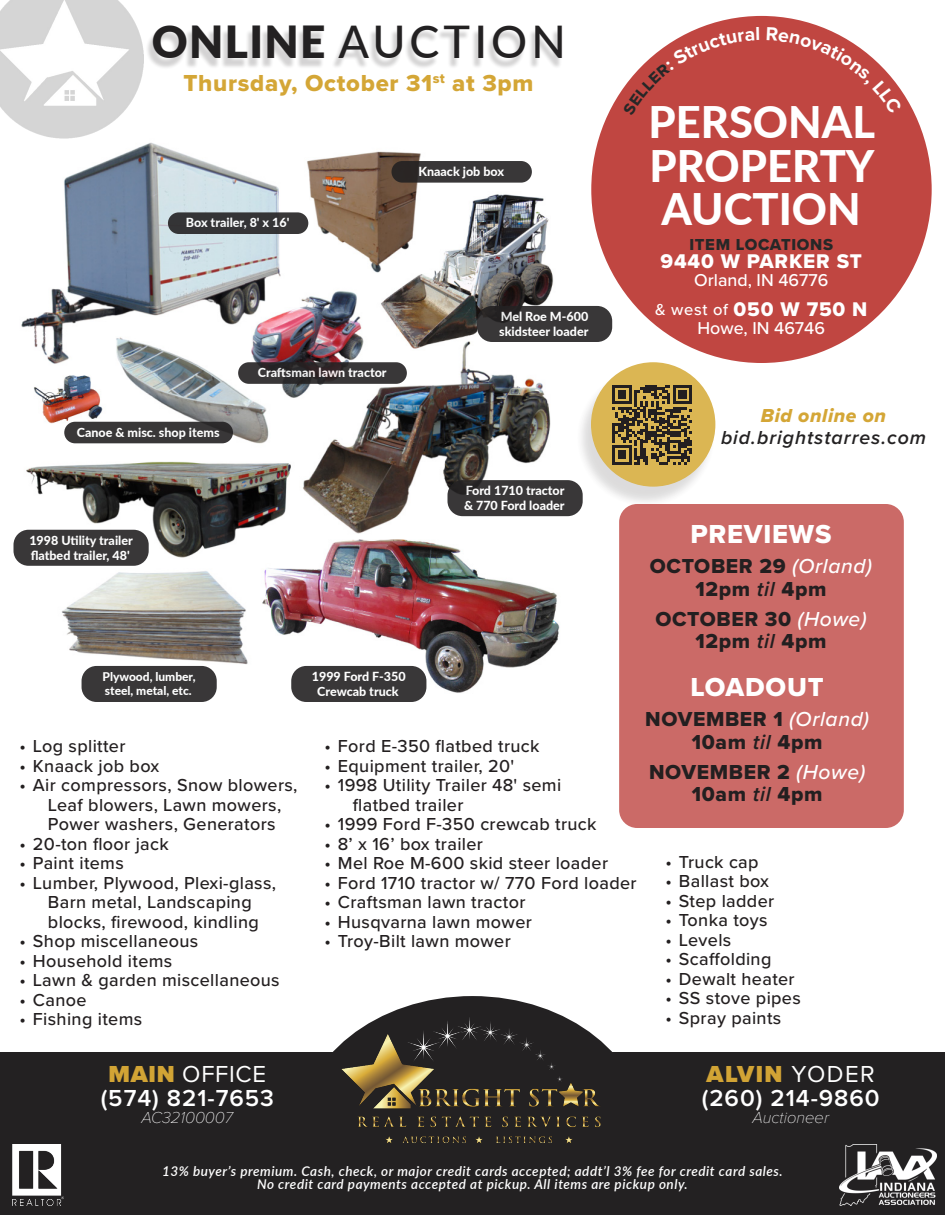
<style>
.page{position:relative;width:945px;height:1215px;background:#fff}
.page>*{position:absolute;margin:0;border:0;box-sizing:border-box;transform-origin:0 0}
.t1{font:500 45px "Lato";letter-spacing:.09em;color:#232122}
.t2{font:800 43.5px "Lato";color:#fff}
.t3{font:27px "Proxima Nova Extrabld";letter-spacing:.03em;color:#fff}
.t4{font:600 24px "Proxima Nova";letter-spacing:.04em;color:#fff}
.t5{font:24px "Proxima Nova Extrabld";letter-spacing:.03em;color:#d4a636}
.t6{font:24px "Proxima Nova";letter-spacing:.03em;color:#fff}
.t7{font:900 24px "Proxima Nova";letter-spacing:.06em;color:#d2a435}
.t8{font:21px "Proxima Nova Extrabld";letter-spacing:.03em;color:#231f20}
.t9{font:20.55px "Proxima Nova Extrabld";letter-spacing:.04em;color:#fff}
.t10{font:italic 600 19.5px "Proxima Nova";letter-spacing:.05em;color:#242223}
.t11{font:19.5px "Proxima Nova Extrabld It";letter-spacing:.03em;color:#d4a636}
.t12{font:500 18px/19.5px "Proxima Nova";letter-spacing:.02em;color:#231f20}
.t13{font:500 17.85px "Proxima Nova";color:#fff}
.t14{font:italic 100 16.5px "Proxima Nova";color:#fff}
.t15{font:16.5px "Proxima Nova Extrabld";letter-spacing:.04em;color:#262727}
.t16{font:italic 600 13.5px "Lato";letter-spacing:.04em;color:#fff}
.t17{font:800 12.45px/15px "Lato";color:#fff}
.t18{font:800 12px/14.4px "Lato";color:#fff}
.s1{font-weight:900;font-size:44.25px}
.s2{font-family:"Proxima Nova";font-weight:500;font-size:16.5px}
.s3{font-family:"Proxima Nova";font-weight:500;font-style:italic;color:#fff}
.s4{font-family:"Proxima Nova";font-weight:600;font-style:italic}
.s5{font-weight:900;color:#d2a435}
.s6{font-weight:400;color:#fff}
</style>
<div class="page">
<img style="left:19px;top:138px;width:567px;height:564px">
<svg style="left:477px;top:306px;width:135px;height:36px;background:#373535"></svg>
<div style="left:392px;top:161px;width:140px;height:22px;background:linear-gradient(to right,#2e2b2a,#403e40);border-radius:11px"></div>
<div style="left:82px;top:666px;width:135px;height:36px;background:#393738;border-radius:15px"></div>
<div style="left:64px;top:422px;width:169px;height:21px;background:#393738;border-radius:11px"></div>
<div style="left:13px;top:530px;width:136px;height:36px;background:#393738;border-radius:15px"></div>
<div style="left:0;top:1052px;width:945px;height:119px;background:#232122"></div>
<img style="left:333px;top:996px;width:279px;height:148px">
<div style="left:591px;top:16px;width:341px;height:347px;background:#c04641;border-radius:50%"></div>
<div style="left:0;top:1158px;width:945px;height:57px;background:#232122"></div>
<img style="left:840px;top:1144px;width:97px;height:62px">
<img style="left:13px;top:1144px;width:51px;height:62px">
<div style="left:575px;top:367px;width:141px;height:141px;background:#231f20;opacity:.2"></div>
<div style="left:591px;top:362px;width:124px;height:125px;background:#dbb653;border-radius:50%"></div>
<svg style="left:612px;top:385px;width:80px;height:80px"></svg>
<div style="left:145px;top:29px;width:417px;height:41px;background:#231f20;opacity:.2"></div>
<div style="left:619px;top:504px;width:285px;height:324px;background:#cb6a67;border-radius:18px"></div>
<img style="left:0;top:0;width:143px;height:138px">
<div style="left:168px;top:212px;width:140px;height:22px;background:#343436;border-radius:11px"></div>
<svg style="left:447px;top:480px;width:136px;height:36px;background:#393738"></svg>
<div style="left:291px;top:666px;width:135px;height:36px;background:#393738;border-radius:15px"></div>
<svg style="left:238px;top:362px;width:169px;height:22px;background:#363334"></svg>
<svg style="left:623px;top:27px;width:79px;height:62px"></svg>
<svg style="left:821px;top:27px;width:81px;height:65px"></svg>
<p class="t1" style="left:152px;top:9px;width:415px"><span class="s1">ONLINE</span> AUCTION</p>
<p class="t5" style="left:183px;top:65px;width:352px">Thursday, October 31<sup>st</sup> at 3pm</p>
<p class="t17" style="left:186px;top:215px;width:105px">Box trailer, 8' x 16'</p>
<p class="t17" style="left:418px;top:164px;width:87px">Knaack job box</p>
<p class="t17" style="left:77px;top:424px;width:144px">Canoe &amp; misc. shop items</p>
<p class="t17" style="left:258px;top:365px;width:130px">Craftsman lawn tractor</p>
<p class="t17" style="left:499px;top:308px;width:91px">Mel Roe M-600 skidsteer loader</p>
<p class="t2" style="left:649px;top:90px;width:228px">PERSONAL</p>
<p class="t2" style="left:650px;top:133px;width:226px">PROPERTY</p>
<p class="t2" style="left:662px;top:177px;width:201px">AUCTION</p>
<p class="t15" style="left:689px;top:232px;width:145px">ITEM LOCATIONS</p>
<p class="t9" style="left:661px;top:246px;width:203px">9440 W PARKER ST</p>
<p class="t13" style="left:694px;top:267px;width:136px">Orland, IN 46776</p>
<p class="t9" style="left:655px;top:294px;width:214px"><span class="s2">&amp; west of</span> 050 W 750 N</p>
<p class="t13" style="left:698px;top:315px;width:129px">Howe, IN 46746</p>
<p class="t11" style="left:761px;top:401px;width:127px">Bid online on</p>
<p class="t10" style="left:721px;top:423px;width:207px">bid.brightstarres.com</p>
<p class="t17" style="left:464px;top:483px;width:102px">Ford 1710 tractor &amp; 770 Ford loader</p>
<p class="t17" style="left:29px;top:532px;width:105px">1998 Utility trailer flatbed trailer, 48'</p>
<p class="t3" style="left:690px;top:514px;width:143px">PREVIEWS</p>
<p class="t8" style="left:650px;top:551px;width:224px">OCTOBER 29 <span class="s3">(Orland)</span></p>
<p class="t8" style="left:695px;top:573px;width:133px">12pm <span class="s4">til</span> 4pm</p>
<p class="t8" style="left:655px;top:603px;width:213px">OCTOBER 30 <span class="s3">(Howe)</span></p>
<p class="t8" style="left:695px;top:626px;width:133px">12pm <span class="s4">til</span> 4pm</p>
<p class="t18" style="left:102px;top:669px;width:95px">Plywood, lumber, steel, metal, etc.</p>
<p class="t12" style="left:19px;top:736px;width:108px">• Log splitter</p>
<p class="t12" style="left:19px;top:755px;width:141px">• Knaack job box</p>
<p class="t12" style="left:48px;top:775px;width:251px;text-indent:-29px">• Air compressors, Snow blowers,<br>Leaf blowers, Lawn mowers,<br>Power washers, Generators</p>
<p class="t12" style="left:19px;top:833px;width:151px">• 20-ton floor jack</p>
<p class="t12" style="left:19px;top:853px;width:106px">• Paint items</p>
<p class="t12" style="left:48px;top:872px;width:230px;text-indent:-29px">• Lumber, Plywood, Plexi-glass,<br>Barn metal, Landscaping blocks, firewood, kindling</p>
<p class="t12" style="left:19px;top:931px;width:180px">• Shop miscellaneous</p>
<p class="t12" style="left:19px;top:950px;width:154px">• Household items</p>
<p class="t12" style="left:19px;top:970px;width:262px">• Lawn &amp; garden miscellaneous</p>
<p class="t12" style="left:19px;top:989px;width:69px">• Canoe</p>
<p class="t12" style="left:19px;top:1009px;width:124px">• Fishing items</p>
<p class="t17" style="left:312px;top:668px;width:95px;text-align:center">1999 Ford F-350<br>Crewcab truck</p>
<p class="t12" style="left:324px;top:736px;width:217px">• Ford E-350 flatbed truck</p>
<p class="t12" style="left:324px;top:755px;width:191px">• Equipment trailer, 20'</p>
<p class="t12" style="left:353px;top:775px;width:210px;text-indent:-29px">• 1998 Utility Trailer 48' semi flatbed trailer</p>
<p class="t12" style="left:324px;top:814px;width:274px">• 1999 Ford F-350 crewcab truck</p>
<p class="t12" style="left:324px;top:833px;width:160px">• 8’ x 16’ box trailer</p>
<p class="t12" style="left:324px;top:853px;width:285px">• Mel Roe M-600 skid steer loader</p>
<p class="t12" style="left:324px;top:872px;width:314px">• Ford 1710 tractor w/ 770 Ford loader</p>
<p class="t12" style="left:324px;top:892px;width:203px">• Craftsman lawn tractor</p>
<p class="t12" style="left:324px;top:911px;width:209px">• Husqvarna lawn mower</p>
<p class="t12" style="left:324px;top:931px;width:188px">• Troy-Bilt lawn mower</p>
<p class="t3" style="left:690px;top:667px;width:135px">LOADOUT</p>
<p class="t8" style="left:645px;top:704px;width:225px">NOVEMBER 1 <span class="s3">(Orland)</span></p>
<p class="t8" style="left:692px;top:726px;width:132px">10am <span class="s4">til</span> 4pm</p>
<p class="t8" style="left:649px;top:756px;width:218px">NOVEMBER 2 <span class="s3">(Howe)</span></p>
<p class="t8" style="left:692px;top:779px;width:132px">10am <span class="s4">til</span> 4pm</p>
<p class="t12" style="left:665px;top:851px;width:95px">• Truck cap</p>
<p class="t12" style="left:665px;top:871px;width:105px">• Ballast box</p>
<p class="t12" style="left:665px;top:890px;width:110px">• Step ladder</p>
<p class="t12" style="left:665px;top:910px;width:104px">• Tonka toys</p>
<p class="t12" style="left:665px;top:929px;width:67px">• Levels</p>
<p class="t12" style="left:665px;top:949px;width:108px">• Scaffolding</p>
<p class="t12" style="left:665px;top:968px;width:131px">• Dewalt heater</p>
<p class="t12" style="left:665px;top:988px;width:137px">• SS stove pipes</p>
<p class="t12" style="left:665px;top:1007px;width:117px">• Spray paints</p>
<p class="t6" style="left:108px;top:1056px;width:159px"><span class="s5">MAIN</span> OFFICE</p>
<p class="t4" style="left:101px;top:1080px;width:175px">(574) 821-7653</p>
<p class="t14" style="left:142px;top:1105px;width:93px">AC32100007</p>
<p class="t7" style="left:707px;top:1056px;width:170px">ALVIN <span class="s6">YODER</span></p>
<p class="t4" style="left:702px;top:1080px;width:179px">(260) 214-9860</p>
<p class="t14" style="left:752px;top:1105px;width:78px">Auctioneer</p>
<p class="t16" style="left:162px;top:1161px;width:622px">13% buyer’s premium. Cash, check, or major credit cards accepted; addt’l 3% fee for credit card sales.</p>
<p class="t16" style="left:257px;top:1175px;width:432px">No credit card payments accepted at pickup. All items are pickup only.</p>
</div>
